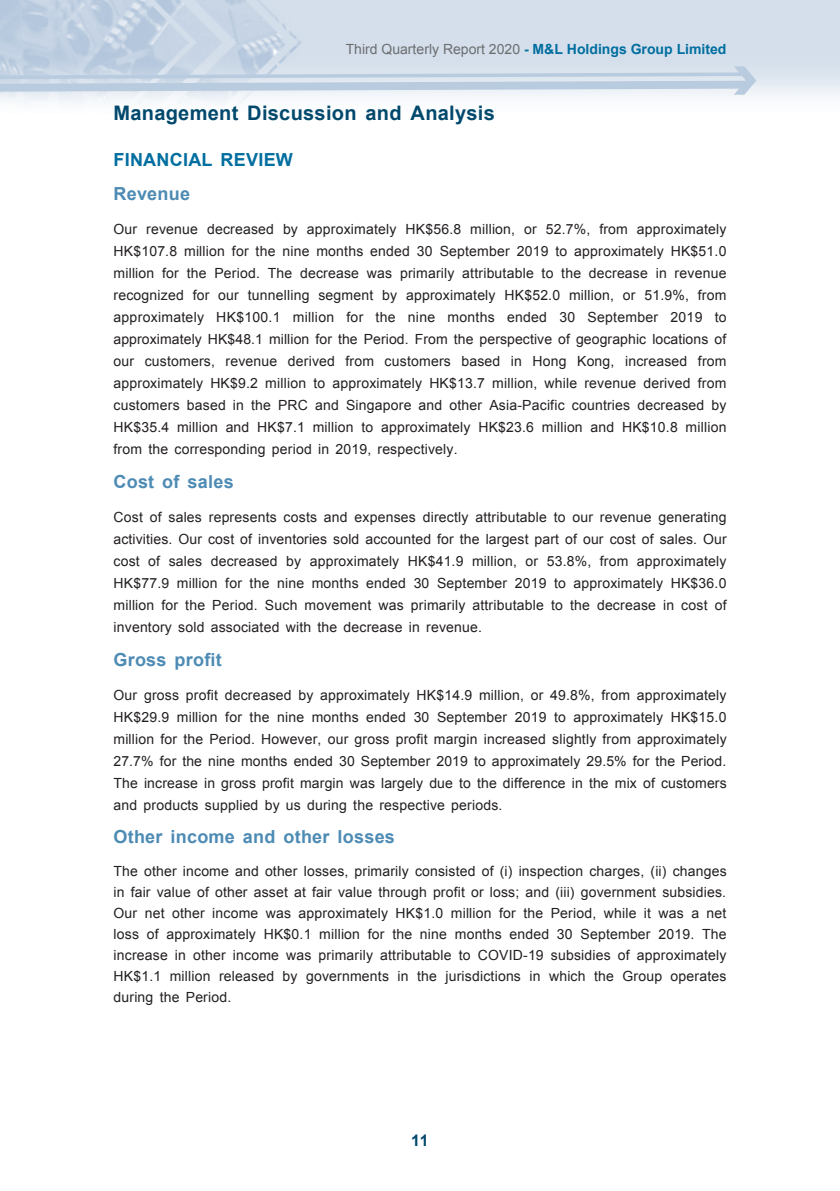
<style>
.page{position:relative;width:840px;height:1191px;background:#fff}
.page>*{position:absolute;margin:0;border:0;box-sizing:border-box;transform-origin:0 0}
._02a_Title{font:700 20px "Arial";letter-spacing:.015em;color:#00486c}
._04___H2{font:700 18px "Arial";letter-spacing:.015em;color:#4d8bb4}
._03_H1{font:700 18px "Arial";letter-spacing:.015em;color:#006e9f}
.t1{font:700 16px "Arial";color:#00486c}
._01_Body_Text{font:14px/22px "Arial";letter-spacing:.015em;color:#231f20;text-align:justify}
.t2{font:14px "Arial";color:#6c6d70}
.s1{font-weight:700;color:#006e9f}
</style>
<div class="page">
<img style="left:0;top:0;width:839px;height:104px">
<svg style="left:0;top:66px;width:756px;height:29px;background:#cddae8"></svg>
<p class="t2" style="left:345px;top:40px;width:382px">Third Quarterly Report 2020 <span class="s1">- M&amp;L Holdings Group Limited</span></p>
<p class="_02a_Title" style="left:113px;top:100px;width:383px">Management Discussion and Analysis</p>
<p class="_03_H1" style="left:113px;top:148px;width:181px">FINANCIAL REVIEW</p>
<p class="_04___H2" style="left:113px;top:182px;width:78px">Revenue</p>
<p class="_01_Body_Text" style="left:113px;top:218px;width:614px">Our revenue decreased by approximately HK$56.8 million, or 52.7%, from approximately HK$107.8 million for the nine months ended 30 September 2019 to approximately HK$51.0 million for the Period. The decrease was primarily attributable to the decrease in revenue recognized for our tunnelling segment by approximately HK$52.0 million, or 51.9%, from approximately HK$100.1 million for the nine months ended 30 September 2019 to approximately HK$48.1 million for the Period. From the perspective of geographic locations of our customers, revenue derived from customers based in Hong Kong, increased from approximately HK$9.2 million to approximately HK$13.7 million, while revenue derived from customers based in the PRC and Singapore and other Asia-Pacific countries decreased by HK$35.4 million and HK$7.1 million to approximately HK$23.6 million and HK$10.8 million from the corresponding period in 2019, respectively.</p>
<p class="_04___H2" style="left:113px;top:470px;width:122px">Cost of sales</p>
<p class="_01_Body_Text" style="left:113px;top:506px;width:614px">Cost of sales represents costs and expenses directly attributable to our revenue generating activities. Our cost of inventories sold accounted for the largest part of our cost of sales. Our cost of sales decreased by approximately HK$41.9 million, or 53.8%, from approximately HK$77.9 million for the nine months ended 30 September 2019 to approximately HK$36.0 million for the Period. Such movement was primarily attributable to the decrease in cost of inventory sold associated with the decrease in revenue.</p>
<p class="_04___H2" style="left:113px;top:648px;width:110px">Gross profit</p>
<p class="_01_Body_Text" style="left:113px;top:684px;width:614px">Our gross profit decreased by approximately HK$14.9 million, or 49.8%, from approximately HK$29.9 million for the nine months ended 30 September 2019 to approximately HK$15.0 million for the Period. However, our gross profit margin increased slightly from approximately 27.7% for the nine months ended 30 September 2019 to approximately 29.5% for the Period.<br>The increase in gross profit margin was largely due to the difference in the mix of customers and products supplied by us during the respective periods.</p>
<p class="_04___H2" style="left:113px;top:825px;width:283px">Other income and other losses</p>
<p class="_01_Body_Text" style="left:113px;top:861px;width:614px;line-height:21px">The other income and other losses, primarily consisted of (i) inspection charges, (ii) changes in fair value of other asset at fair value through profit or loss; and (iii) government subsidies.<br>Our net other income was approximately HK$1.0 million for the Period, while it was a net loss of approximately HK$0.1 million for the nine months ended 30 September 2019. The increase in other income was primarily attributable to COVID-19 subsidies of approximately HK$1.1 million released by governments in the jurisdictions in which the Group operates during the Period.</p>
<p class="t1" style="left:411px;top:1130px;width:19px">11</p>
</div>
